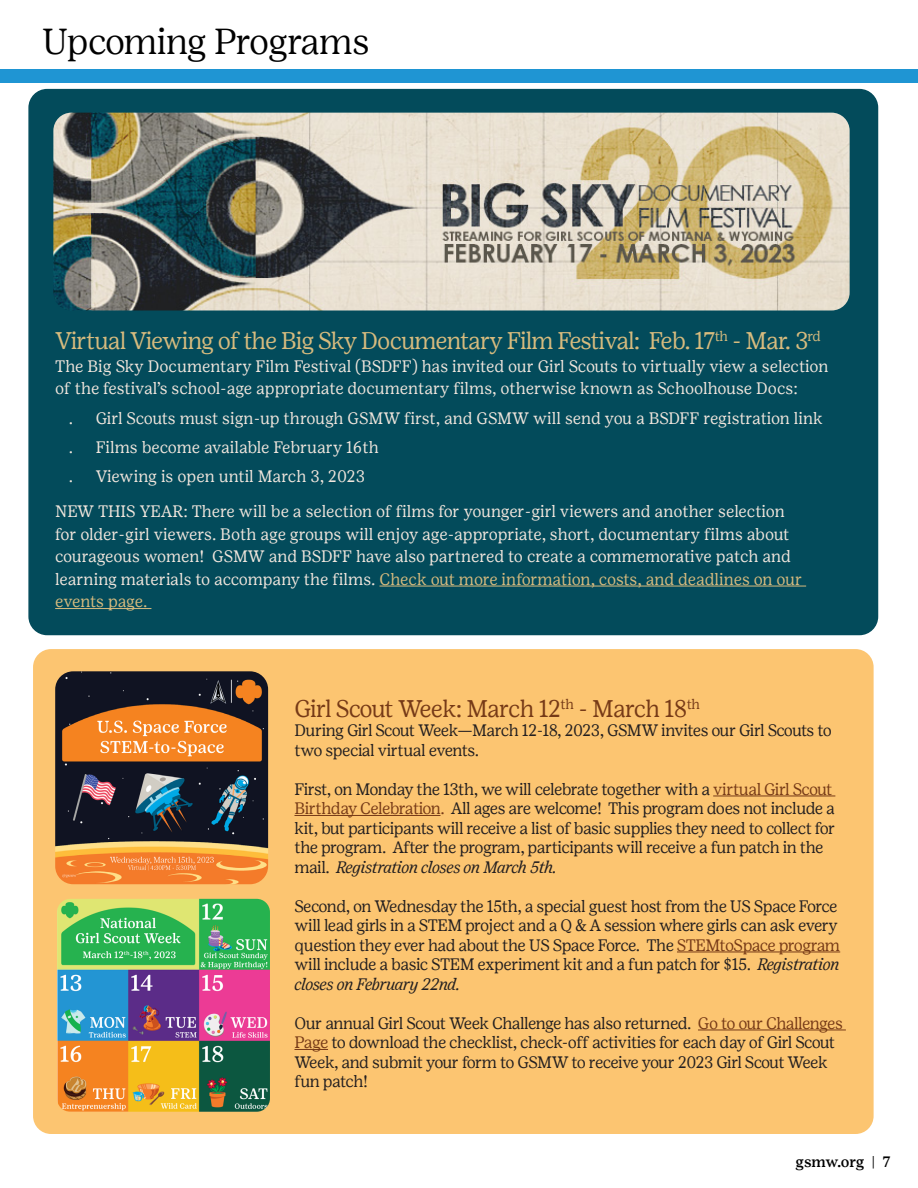
<style>
.page{position:relative;width:918px;height:1188px;background:#fff}
.page>*{position:absolute;margin:0;border:0;box-sizing:border-box;transform-origin:0 0}
.t1{font:300 36px "Girl Scout Display";color:#000}
.t2{font:24px "Girl Scout Text";letter-spacing:-.04em;color:#d7bb7e}
.t3{font:24px "Girl Scout Text";letter-spacing:-.04em;color:#763a17}
.t4{font:16.5px/19.5px "Girl Scout Text";letter-spacing:-.035em;color:#231f20}
.t5{font:16.5px/22.5px "Girl Scout Text";letter-spacing:-.005em;color:#f1e6dd}
.t6{font:500 15px "Girl Scout Text";letter-spacing:-.02em;color:#000}
.s1{color:#d7bb7e}
.s2{color:#763a17}
.s3{font-style:italic}
</style>
<div class="page">
<div style="left:29px;top:90px;width:848px;height:544px;background:#034b5b;border-radius:18px"></div>
<div style="left:0;top:69px;width:918px;height:13px;background:#1f95d3"></div>
<hr style="left:380px;top:586px;width:426px;height:1px;background:#d7bb7e">
<hr style="left:55px;top:608px;width:96px;height:1px;background:#d7bb7e">
<img style="left:53px;top:113px;width:797px;height:197px">
<div style="left:33px;top:649px;width:841px;height:485px;background:#fcc571;border-radius:18px"></div>
<hr style="left:713px;top:796px;width:122px;height:1px;background:#763a17">
<hr style="left:295px;top:815px;width:145px;height:1px;background:#763a17">
<hr style="left:677px;top:952px;width:163px;height:1px;background:#763a17">
<hr style="left:698px;top:1030px;width:148px;height:1px;background:#763a17">
<hr style="left:295px;top:1049px;width:33px;height:1px;background:#763a17">
<img style="left:57px;top:899px;width:213px;height:213px">
<img style="left:55px;top:671px;width:213px;height:213px">
<h1 class="t1" style="left:42px;top:20px;width:329px">Upcoming Programs</h1>
<h2 class="t2" style="left:55px;top:326px;width:767px">Virtual Viewing of the Big Sky Documentary Film Festival: Feb. 17<sup>th</sup> - Mar. 3<sup>rd</sup></h2>
<p class="t5" style="left:55px;top:355px;width:775px">The Big Sky Documentary Film Festival (BSDFF) has invited our Girl Scouts to virtually view a selection of the festival’s school-age appropriate documentary films, otherwise known as Schoolhouse Docs:</p>
<p class="t5" style="left:69px;top:406px;width:6px">.</p>
<p class="t5" style="left:96px;top:406px;width:729px">Girl Scouts must sign-up through GSMW first, and GSMW will send you a BSDFF registration link</p>
<p class="t5" style="left:69px;top:436px;width:6px">.</p>
<p class="t5" style="left:96px;top:436px;width:285px">Films become available February 16th</p>
<p class="t5" style="left:69px;top:465px;width:6px">.</p>
<p class="t5" style="left:55px;top:458px;width:731px;line-height:35.2px;text-indent:41px">Viewing is open until March 3, 2023<br>NEW THIS YEAR: There will be a selection of films for younger-girl viewers and another selection</p>
<p class="t5" style="left:55px;top:523px;width:749px">for older-girl viewers. Both age groups will enjoy age-appropriate, short, documentary films about courageous women! GSMW and BSDFF have also partnered to create a commemorative patch and learning materials to accompany the films. <span class="s1">Check out more information, costs, and deadlines on our events page.</span></p>
<h2 class="t3" style="left:295px;top:694px;width:407px">Girl Scout Week: March 12<sup>th</sup> - March 18<sup>th</sup></h2>
<p class="t4" style="left:295px;top:720px;width:539px">During Girl Scout Week—March 12-18, 2023, GSMW invites our Girl Scouts to two special virtual events.</p>
<p class="t4" style="left:295px;top:779px;width:542px">First, on Monday the 13th, we will celebrate together with a <span class="s2">virtual Girl Scout Birthday Celebration.</span> All ages are welcome! This program does not include a kit, but participants will receive a list of basic supplies they need to collect for the program. After the program, participants will receive a fun patch in the mail. <span class="s3">Registration closes on March 5th.</span></p>
<p class="t4" style="left:295px;top:896px;width:547px">Second, on Wednesday the 15th, a special guest host from the US Space Force will lead girls in a STEM project and a Q &amp; A session where girls can ask every question they ever had about the US Space Force. The <span class="s2">STEMtoSpace program </span>will include a basic STEM experiment kit and a fun patch for $15. <span class="s3">Registration closes on February 22nd.</span></p>
<p class="t4" style="left:295px;top:1013px;width:550px">Our annual Girl Scout Week Challenge has also returned. <span class="s2">Go to our Challenges Page</span> to download the checklist, check-off activities for each day of Girl Scout Week, and submit your form to GSMW to receive your 2023 Girl Scout Week fun patch!</p>
<p class="t6" style="left:796px;top:1153px;width:97px">gsmw.org | 7</p>
</div>
